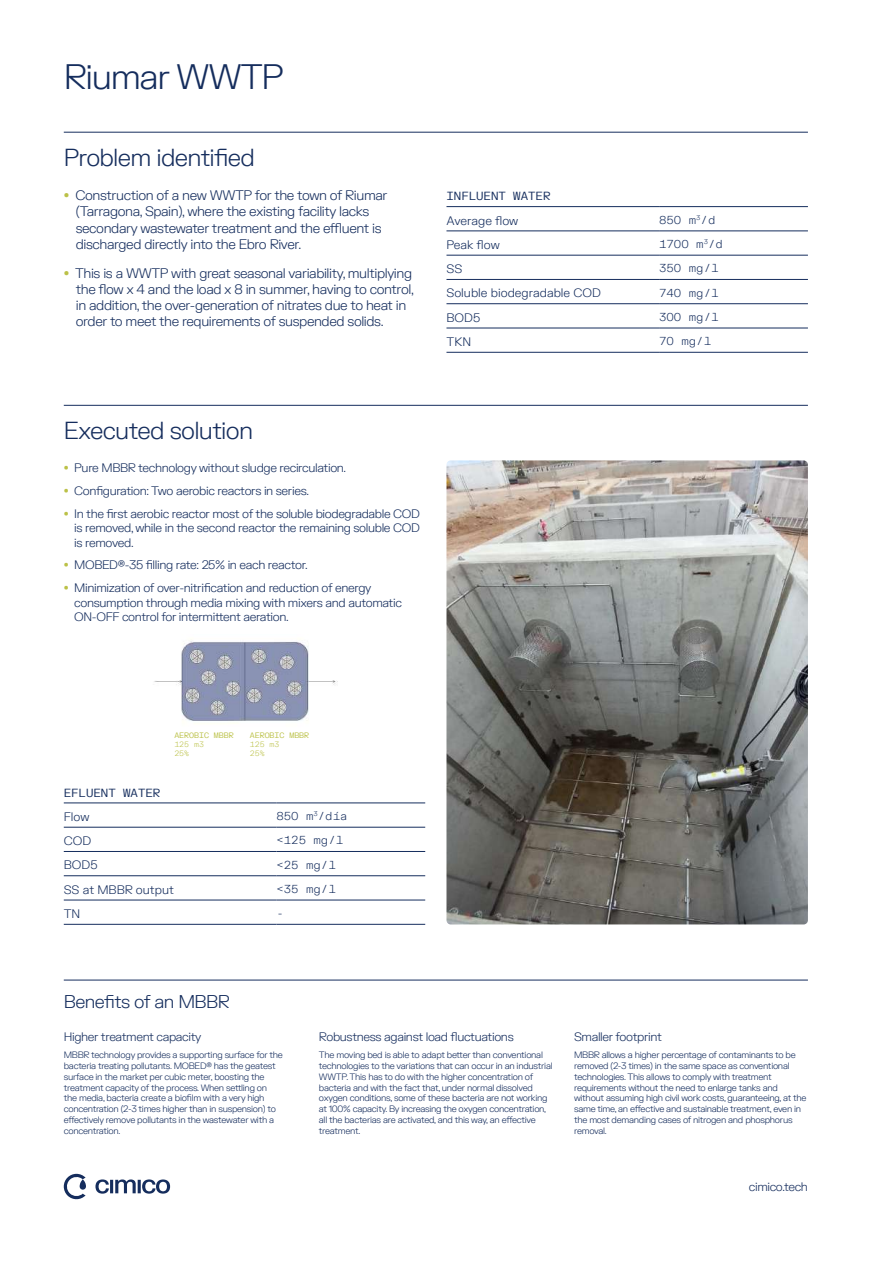
<style>
.page{position:relative;width:893px;height:1263px;background:#fff}
.page>*{position:absolute;margin:0;border:0;box-sizing:border-box;transform-origin:0 0}
.t1{font:300 34.5px "FK Grotesk";letter-spacing:-.04em;color:#152d5d}
.t2{font:300 24px "FK Grotesk";letter-spacing:-.03em;color:#152d5d}
.t3{font:300 18px "FK Grotesk";letter-spacing:-.03em;color:#152d5d}
.t4{font:300 13.5px/16.2px "FK Grotesk";letter-spacing:-.03em;color:#152d5d}
.t5{font:300 12px/14.4px "FK Grotesk";letter-spacing:-.03em;color:#152d5d;text-align:justify}
.t6{font:300 12px "FK Grotesk";color:#152d5d}
.t7{font:300 11.25px "FK Grotesk Mono";color:#152d5d}
.t8{font:11.25px "FK Grotesk Mono";color:#152d5d}
.t9{font:300 9px/10.8px "FK Grotesk";letter-spacing:-.03em;color:#152d5d}
.t10{font:7.5px "FK Grotesk Mono";color:#bbc147}
.t11{font:300 7.5px/9px "FK Grotesk Mono";color:#bbc147}
.s1{color:#bbc147}
</style>
<div class="page">
<svg style="left:95px;top:1179px;width:75px;height:15px"></svg>
<svg style="left:64px;top:1174px;width:22px;height:26px"></svg>
<hr style="left:64px;top:132px;width:744px;height:1px;background:#152d5d">
<hr style="left:64px;top:405px;width:744px;height:1px;background:#152d5d">
<hr style="left:64px;top:980px;width:744px;height:1px;background:#152d5d">
<hr style="left:446px;top:206px;width:213px;height:1px;background:#152d5d">
<hr style="left:659px;top:206px;width:149px;height:1px;background:#152d5d">
<hr style="left:446px;top:231px;width:213px;height:1px;background:#152d5d">
<hr style="left:659px;top:231px;width:149px;height:1px;background:#152d5d">
<hr style="left:446px;top:255px;width:213px;height:1px;background:#152d5d">
<hr style="left:659px;top:255px;width:149px;height:1px;background:#152d5d">
<hr style="left:446px;top:279px;width:213px;height:1px;background:#152d5d">
<hr style="left:659px;top:279px;width:149px;height:1px;background:#152d5d">
<hr style="left:446px;top:303px;width:213px;height:1px;background:#152d5d">
<hr style="left:659px;top:303px;width:149px;height:1px;background:#152d5d">
<hr style="left:446px;top:328px;width:213px;height:1px;background:#152d5d">
<hr style="left:659px;top:328px;width:149px;height:1px;background:#152d5d">
<hr style="left:446px;top:352px;width:213px;height:1px;background:#152d5d">
<hr style="left:659px;top:352px;width:149px;height:1px;background:#152d5d">
<hr style="left:64px;top:803px;width:212px;height:1px;background:#152d5d">
<hr style="left:276px;top:803px;width:149px;height:1px;background:#152d5d">
<hr style="left:64px;top:827px;width:212px;height:1px;background:#152d5d">
<hr style="left:276px;top:827px;width:149px;height:1px;background:#152d5d">
<hr style="left:64px;top:851px;width:212px;height:1px;background:#152d5d">
<hr style="left:276px;top:851px;width:149px;height:1px;background:#152d5d">
<hr style="left:64px;top:875px;width:212px;height:1px;background:#152d5d">
<hr style="left:276px;top:875px;width:149px;height:1px;background:#152d5d">
<hr style="left:64px;top:900px;width:212px;height:1px;background:#152d5d">
<hr style="left:276px;top:900px;width:149px;height:1px;background:#152d5d">
<hr style="left:64px;top:924px;width:212px;height:1px;background:#152d5d">
<hr style="left:276px;top:924px;width:149px;height:1px;background:#152d5d">
<img style="left:446px;top:460px;width:362px;height:464px">
<img style="left:154px;top:641px;width:184px;height:80px">
<h1 class="t1" style="left:64px;top:52px;width:222px">Riumar WWTP</h1>
<h2 class="t2" style="left:64px;top:140px;width:193px">Problem identified</h2>
<h3 class="t4" style="left:76px;top:187px;width:313px;text-indent:-12px"><span class="s1">•</span> Construction of a new WWTP for the town of Riumar (Tarragona, Spain), where the existing facility lacks secondary wastewater treatment and the effluent is discharged directly into the Ebro River.</h3>
<h3 class="t4" style="left:76px;top:264px;width:340px;text-indent:-12px"><span class="s1">•</span> This is a WWTP with great seasonal variability, multiplying the flow x 4 and the load x 8 in summer, having to control, in addition, the over-generation of nitrates due to heat in order to meet the requirements of suspended solids.</h3>
<p class="t8" style="left:446px;top:188px;width:105px">INFLUENT WATER</p>
<h3 class="t6" style="left:446px;top:211px;width:73px">Average flow</h3>
<p class="t7" style="left:659px;top:212px;width:58px">850 m<sup>3</sup>/d</p>
<h3 class="t5" style="left:446px;top:237px;width:55px">Peak flow</h3>
<p class="t7" style="left:659px;top:236px;width:65px">1700 m<sup>3</sup>/d</p>
<h3 class="t5" style="left:446px;top:261px;width:17px">SS</h3>
<p class="t7" style="left:659px;top:260px;width:61px">350 mg/l</p>
<h3 class="t6" style="left:446px;top:284px;width:156px">Soluble biodegradable COD</h3>
<p class="t7" style="left:659px;top:284px;width:61px">740 mg/l</p>
<h3 class="t5" style="left:446px;top:310px;width:35px">BOD5</h3>
<p class="t7" style="left:659px;top:309px;width:61px">300 mg/l</p>
<h3 class="t5" style="left:446px;top:334px;width:26px">TKN</h3>
<p class="t7" style="left:659px;top:333px;width:53px">70 mg/l</p>
<h2 class="t2" style="left:64px;top:413px;width:191px">Executed solution</h2>
<h3 class="t5" style="left:64px;top:460px;width:284px"><span class="s1">•</span> Pure MBBR technology without sludge recirculation.</h3>
<h3 class="t5" style="left:64px;top:483px;width:247px"><span class="s1">•</span> Configuration: Two aerobic reactors in series.</h3>
<h3 class="t5" style="left:74px;top:506px;width:347px;text-indent:-10px"><span class="s1">•</span> In the first aerobic reactor most of the soluble biodegradable COD is removed, while in the second reactor the remaining soluble COD is removed.</h3>
<h3 class="t5" style="left:64px;top:557px;width:246px"><span class="s1">•</span> MOBED®-35 filling rate: 25% in each reactor.</h3>
<h3 class="t5" style="left:74px;top:580px;width:329px;text-align:left;text-indent:-10px"><span class="s1">•</span> Minimization of over-nitrification and reduction of energy consumption through media mixing with mixers and automatic<br>ON-OFF control for intermittent aeration.</h3>
<p class="t10" style="left:174px;top:730px;width:61px">AEROBIC MBBR</p>
<p class="t11" style="left:174px;top:739px;width:31px">125 m3<br>25%</p>
<p class="t10" style="left:250px;top:730px;width:61px">AEROBIC MBBR</p>
<p class="t11" style="left:250px;top:740px;width:31px">125 m3<br>25%</p>
<p class="t8" style="left:64px;top:784px;width:98px">EFLUENT WATER</p>
<h3 class="t5" style="left:64px;top:809px;width:27px">Flow</h3>
<p class="t7" style="left:276px;top:808px;width:73px">850 m<sup>3</sup>/día</p>
<h3 class="t5" style="left:64px;top:833px;width:29px">COD</h3>
<p class="t7" style="left:276px;top:832px;width:68px">&lt;125 mg/l</p>
<h3 class="t5" style="left:64px;top:857px;width:35px">BOD5</h3>
<p class="t7" style="left:276px;top:856px;width:61px">&lt;25 mg/l</p>
<h3 class="t6" style="left:64px;top:881px;width:112px">SS at MBBR output</h3>
<p class="t7" style="left:276px;top:881px;width:61px">&lt;35 mg/l</p>
<h3 class="t5" style="left:64px;top:906px;width:18px">TN</h3>
<p class="t7" style="left:276px;top:905px;width:9px">-</p>
<h3 class="t3" style="left:64px;top:989px;width:168px">Benefits of an MBBR</h3>
<h3 class="t5" style="left:64px;top:1029px;width:139px">Higher treatment capacity</h3>
<p class="t9" style="left:64px;top:1049px;width:220px">MBBR technology provides a supporting surface for the bacteria treating pollutants. MOBED® has the geatest surface in the market per cubic meter, boosting the treatment capacity of the process. When settling on the media, bacteria create a biofilm with a very high concentration (2-3 times higher than in suspension) to effectively remove pollutants in the wastewater with a concentration.</p>
<h3 class="t5" style="left:319px;top:1029px;width:196px">Robustness against load fluctuations</h3>
<p class="t9" style="left:319px;top:1049px;width:235px">The moving bed is able to adapt better than conventional technologies to the variations that can occur in an industrial WWTP. This has to do with the higher concentration of bacteria and with the fact that, under normal dissolved oxygen conditions, some of these bacteria are not working at 100% capacity. By increasing the oxygen concentration, all the bacterias are activated, and this way, an effective treatment.</p>
<h3 class="t5" style="left:574px;top:1029px;width:89px">Smaller footprint</h3>
<p class="t9" style="left:574px;top:1049px;width:234px">MBBR allows a higher percentage of contaminants to be removed (2-3 times) in the same space as conventional technologies. This allows to comply with treatment requirements without the need to enlarge tanks and without assuming high civil work costs, guaranteeing, at the same time, an effective and sustainable treatment, even in the most demanding cases of nitrogen and phosphorus removal.</p>
<h3 class="t5" style="left:749px;top:1179px;width:61px">cimico.tech</h3>
</div>
